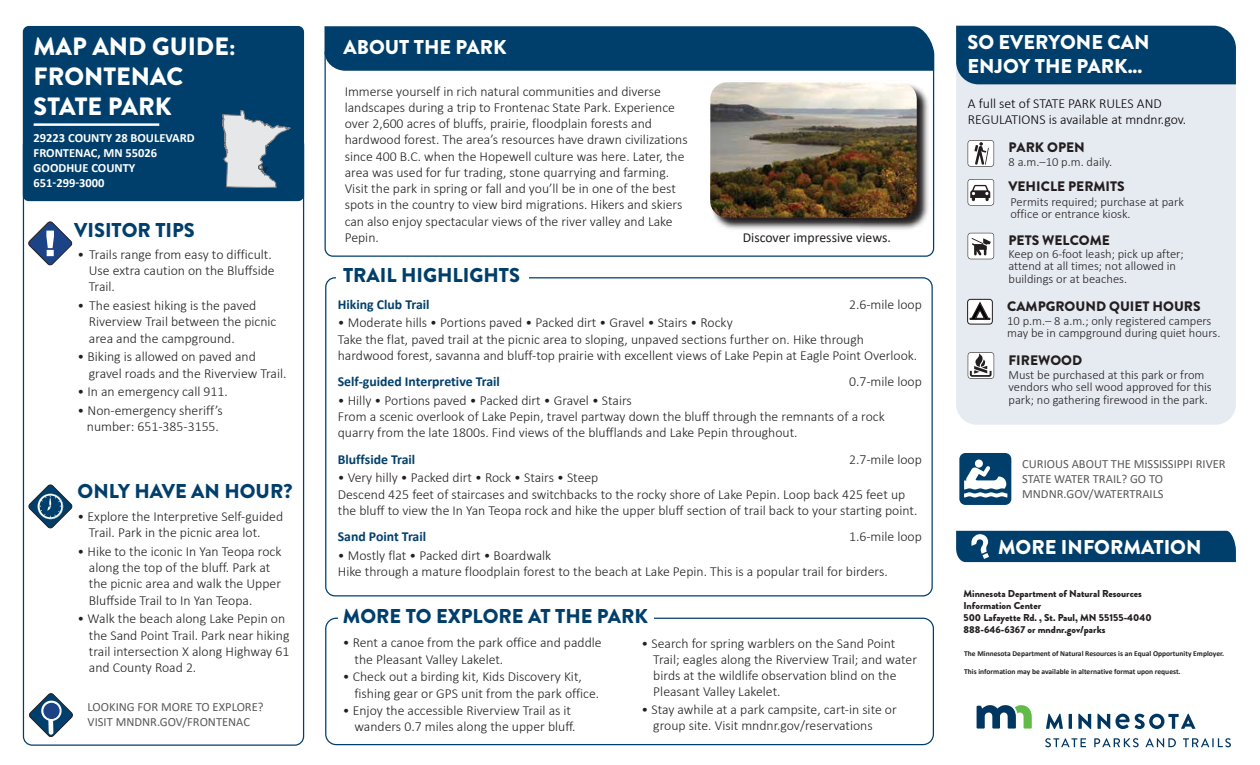
<style>
.page{position:relative;width:1260px;height:765px;background:#fff}
.page>*{position:absolute;margin:0;border:0;box-sizing:border-box;transform-origin:0 0}
.t1{font:52px "NPSPICT1";color:#003f6b}
.t2{font:900 25px/30px "Brandon Grotesque";color:#fff}
.t3{font:24.75px "NPSPICT1";color:#fff}
.t4{font:900 20px "Brandon Grotesque";color:#003f6b}
.t5{font:900 20px/24px "Brandon Grotesque";color:#fff}
.t6{font:300 13.75px/16.2px "Calibri";color:#231f20}
.t7{font:700 13.75px "Calibri";color:#003f6b}
.t8{font:300 13.75px/16.2px "Calibri";color:#000}
.t9{font:900 13.75px "Brandon Grotesque";color:#231f20}
.t10{font:13.75px "Calibri";color:#231f20}
.t11{font:300 12.5px/12.5px "Calibri";color:#231f20}
.t12{font:12.5px/15px "Calibri";color:#58595b}
.t13{font:700 12.5px/15px "Calibri";color:#fff}
.t14{font:900 10px/12px "Brandon Grotesque";color:#231f20}
.t15{font:700 7.5px "Calibri";color:#231f20}
</style>
<div class="page">
<img style="left:715px;top:87px;width:214px;height:143px">
<div style="left:23px;top:26px;width:281px;height:175px;background:#003f6b;border-radius:6px"></div>
<div style="left:325px;top:618px;width:609px;height:127px;border:1px solid #003f6b;border-radius:10px"></div>
<div style="left:325px;top:26px;width:609px;height:45px;background:#003f6b"></div>
<div style="left:338px;top:601px;width:315px;height:34px;background:#fff"></div>
<div style="left:956px;top:35px;width:280px;height:390px;background:#e6eaf1;border-radius:20px"></div>
<div style="left:956px;top:26px;width:280px;height:58px;background:#003f6b"></div>
<svg style="left:28px;top:222px;width:44px;height:43px"></svg>
<svg style="left:29px;top:485px;width:43px;height:43px"></svg>
<svg style="left:29px;top:693px;width:44px;height:44px"></svg>
<div style="left:43px;top:702px;width:17px;height:18px;background:#1d4387;border-radius:50%"></div>
<div style="left:43px;top:702px;width:17px;height:18px;border:1px solid #fff;border-radius:50%"></div>
<svg style="left:222px;top:110px;width:69px;height:92px"></svg>
<div style="left:968px;top:233px;width:26px;height:26px;background:#fff;border-radius:3px"></div>
<svg style="left:972px;top:238px;width:19px;height:18px"></svg>
<svg style="left:968px;top:352px;width:26px;height:27px"></svg>
<div style="left:968px;top:353px;width:26px;height:25px;background:#fff;border-radius:3px"></div>
<svg style="left:970px;top:353px;width:22px;height:24px"></svg>
<svg style="left:968px;top:140px;width:26px;height:27px"></svg>
<div style="left:968px;top:141px;width:26px;height:25px;background:#fff;border-radius:3px"></div>
<svg style="left:974px;top:142px;width:15px;height:23px"></svg>
<svg style="left:968px;top:179px;width:26px;height:27px"></svg>
<div style="left:968px;top:180px;width:26px;height:25px;background:#fff;border-radius:3px"></div>
<svg style="left:970px;top:185px;width:20px;height:16px"></svg>
<svg style="left:967px;top:299px;width:26px;height:26px"></svg>
<div style="left:956px;top:531px;width:280px;height:31px;background:#003f6b"></div>
<img style="left:710px;top:82px;width:207px;height:136px">
<svg style="left:977px;top:705px;width:55px;height:24px"></svg>
<svg style="left:1046px;top:714px;width:17px;height:15px"></svg>
<hr style="left:1069px;top:714px;width:3px;height:15px;background:#003660">
<svg style="left:1078px;top:714px;width:13px;height:15px"></svg>
<svg style="left:1097px;top:714px;width:98px;height:15px"></svg>
<svg style="left:1045px;top:738px;width:41px;height:9px"></svg>
<svg style="left:1094px;top:738px;width:45px;height:9px"></svg>
<svg style="left:1145px;top:738px;width:31px;height:9px"></svg>
<svg style="left:1183px;top:738px;width:48px;height:9px"></svg>
<hr style="left:34px;top:123px;width:125px;height:3px;background:#fdfdfe">
<h1 class="t2" style="left:34px;top:32px;width:203px">MAP AND GUIDE:<br>FRONTENAC<br>STATE PARK</h1>
<p class="t13" style="left:34px;top:130px;width:163px">29223 COUNTY 28 BOULEVARD<br>FRONTENAC, MN 55026<br>GOODHUE COUNTY<br>651-299-3000</p>
<h2 class="t4" style="left:74px;top:216px;width:122px">VISITOR TIPS</h2>
<p class="t6" style="left:89px;top:246px;width:187px;text-indent:-11px">• Trails range from easy to difficult.<br>Use extra caution on the Bluffside<br>Trail.</p>
<p class="t6" style="left:89px;top:297px;width:189px;text-indent:-11px">• The easiest hiking is the paved<br>Riverview Trail between the picnic area and the campground.</p>
<p class="t6" style="left:89px;top:349px;width:199px;text-indent:-11px">• Biking is allowed on paved and gravel roads and the Riverview Trail.</p>
<p class="t6" style="left:78px;top:384px;width:152px">• In an emergency call 911.</p>
<p class="t6" style="left:78px;top:402px;width:147px;text-align:center">• Non-emergency sheriff’s number: 651-385-3155.</p>
<h2 class="t4" style="left:78px;top:477px;width:216px">ONLY HAVE AN HOUR?</h2>
<p class="t6" style="left:89px;top:508px;width:196px;text-indent:-11px">• Explore the Interpretive Self-guided<br>Trail. Park in the picnic area lot.</p>
<p class="t6" style="left:89px;top:543px;width:194px;text-indent:-11px">• Hike to the iconic In Yan Teopa rock along the top of the bluff. Park at the picnic area and walk the Upper Bluffside Trail to In Yan Teopa.</p>
<p class="t6" style="left:89px;top:611px;width:202px;text-indent:-11px">• Walk the beach along Lake Pepin on the Sand Point Trail. Park near hiking trail intersection X along Highway 61 and County Road 2.</p>
<p class="t12" style="left:88px;top:699px;width:177px">LOOKING FOR MORE TO EXPLORE?<br>VISIT MNDNR.GOV/FRONTENAC</p>
<h2 class="t5" style="left:344px;top:35px;width:165px">ABOUT THE PARK</h2>
<p class="t6" style="left:345px;top:83px;width:345px">Immerse yourself in rich natural communities and diverse landscapes during a trip to Frontenac State Park. Experience over 2,600 acres of bluffs, prairie, floodplain forests and hardwood forest. The area’s resources have drawn civilizations since 400 B.C. when the Hopewell culture was here. Later, the area was used for fur trading, stone quarrying and farming.<br>Visit the park in spring or fall and you’ll be in one of the best spots in the country to view bird migrations. Hikers and skiers can also enjoy spectacular views of the river valley and Lake Pepin.</p>
<p class="t10" style="left:743px;top:228px;width:150px">Discover impressive views.</p>
<h2 class="t4" style="left:343px;top:261px;width:179px">TRAIL HIGHLIGHTS</h2>
<p class="t7" style="left:338px;top:294px;width:93px">Hiking Club Trail</p>
<p class="t6" style="left:849px;top:296px;width:74px">2.6-mile loop</p>
<p class="t6" style="left:338px;top:315px;width:581px">• Moderate hills • Portions paved • Packed dirt • Gravel • Stairs • Rocky<br>Take the flat, paved trail at the picnic area to sloping, unpaved sections further on. Hike through hardwood forest, savanna and bluff-top prairie with excellent views of Lake Pepin at Eagle Point Overlook.</p>
<p class="t7" style="left:338px;top:372px;width:164px">Self-guided Interpretive Trail</p>
<p class="t6" style="left:849px;top:373px;width:74px">0.7-mile loop</p>
<p class="t6" style="left:338px;top:392px;width:548px">• Hilly • Portions paved • Packed dirt • Gravel • Stairs<br>From a scenic overlook of Lake Pepin, travel partway down the bluff through the remnants of a rock quarry from the late 1800s. Find views of the blufflands and Lake Pepin throughout.</p>
<p class="t7" style="left:338px;top:449px;width:79px">Bluffside Trail</p>
<p class="t6" style="left:849px;top:451px;width:74px">2.7-mile loop</p>
<p class="t6" style="left:338px;top:470px;width:581px">• Very hilly • Packed dirt • Rock • Stairs • Steep<br>Descend 425 feet of staircases and switchbacks to the rocky shore of Lake Pepin. Loop back 425 feet up the bluff to view the In Yan Teopa rock and hike the upper bluff section of trail back to your starting point.</p>
<p class="t7" style="left:338px;top:527px;width:90px">Sand Point Trail</p>
<p class="t6" style="left:849px;top:528px;width:74px">1.6-mile loop</p>
<p class="t6" style="left:338px;top:547px;width:551px">• Mostly flat • Packed dirt • Boardwalk<br>Hike through a mature floodplain forest to the beach at Lake Pepin. This is a popular trail for birders.</p>
<h2 class="t4" style="left:343px;top:602px;width:307px">MORE TO EXPLORE AT THE PARK</h2>
<p class="t6" style="left:355px;top:635px;width:249px;text-indent:-12px">• Rent a canoe from the park office and paddle the Pleasant Valley Lakelet.</p>
<p class="t6" style="left:355px;top:668px;width:246px;text-indent:-12px">• Check out a birding kit, Kids Discovery Kit, fishing gear or GPS unit from the park office.</p>
<p class="t6" style="left:355px;top:702px;width:223px;text-indent:-12px">• Enjoy the accessible Riverview Trail as it wanders 0.7 miles along the upper bluff.</p>
<p class="t6" style="left:653px;top:635px;width:265px;text-indent:-12px">• Search for spring warblers on the Sand Point Trail; eagles along the Riverview Trail; and water birds at the wildlife observation blind on the Pleasant Valley Lakelet.</p>
<p class="t6" style="left:653px;top:701px;width:245px;text-indent:-12px">• Stay awhile at a park campsite, cart-in site or group site. Visit mndnr.gov/reservations</p>
<h2 class="t5" style="left:967px;top:30px;width:184px">SO EVERYONE CAN<br>ENJOY THE PARK...</h2>
<p class="t8" style="left:968px;top:95px;width:220px">A full set of STATE PARK RULES AND<br>REGULATIONS is available at mndnr.gov.</p>
<p class="t9" style="left:1009px;top:138px;width:78px">PARK OPEN</p>
<p class="t11" style="left:1009px;top:155px;width:105px">8 a.m.–10 p.m. daily.</p>
<p class="t9" style="left:1009px;top:177px;width:118px">VEHICLE PERMITS</p>
<p class="t11" style="left:1010px;top:195px;width:175px">Permits required; purchase at park office or entrance kiosk.</p>
<p class="t9" style="left:1009px;top:231px;width:103px">PETS WELCOME</p>
<p class="t11" style="left:1009px;top:247px;width:177px">Keep on 6-foot leash; pick up after; attend at all times; not allowed in buildings or at beaches.</p>
<p class="t9" style="left:1007px;top:296px;width:195px">CAMPGROUND QUIET HOURS</p>
<p class="t11" style="left:1007px;top:314px;width:215px">10 p.m.– 8 a.m.; only registered campers may be in campground during quiet hours.</p>
<p class="t9" style="left:1009px;top:351px;width:75px">FIREWOOD</p>
<p class="t11" style="left:1009px;top:368px;width:205px">Must be purchased at this park or from vendors who sell wood approved for this park; no gathering firewood in the park.</p>
<h3 class="t3" style="left:968px;top:299px;width:26px">−</h3>
<h1 class="t1" style="left:959px;top:453px;width:53px">.</h1>
<p class="t12" style="left:1022px;top:456px;width:205px">CURIOUS ABOUT THE MISSISSIPPI RIVER<br>STATE WATER TRAIL? GO TO<br>MNDNR.GOV/WATERTRAILS</p>
<h2 class="t5" style="left:998px;top:536px;width:205px">MORE INFORMATION</h2>
<p class="t14" style="left:963px;top:588px;width:190px">Minnesota Department of Natural Resources Information Center<br>500 Lafayette Rd. , St. Paul, MN 55155-4040<br>888-646-6367 or mndnr.gov/parks</p>
<p class="t15" style="left:964px;top:648px;width:261px">The Minnesota Department of Natural Resources is an Equal Opportunity Employer.</p>
<p class="t15" style="left:964px;top:666px;width:218px">This information may be available in alternative format upon request.</p>
</div>
